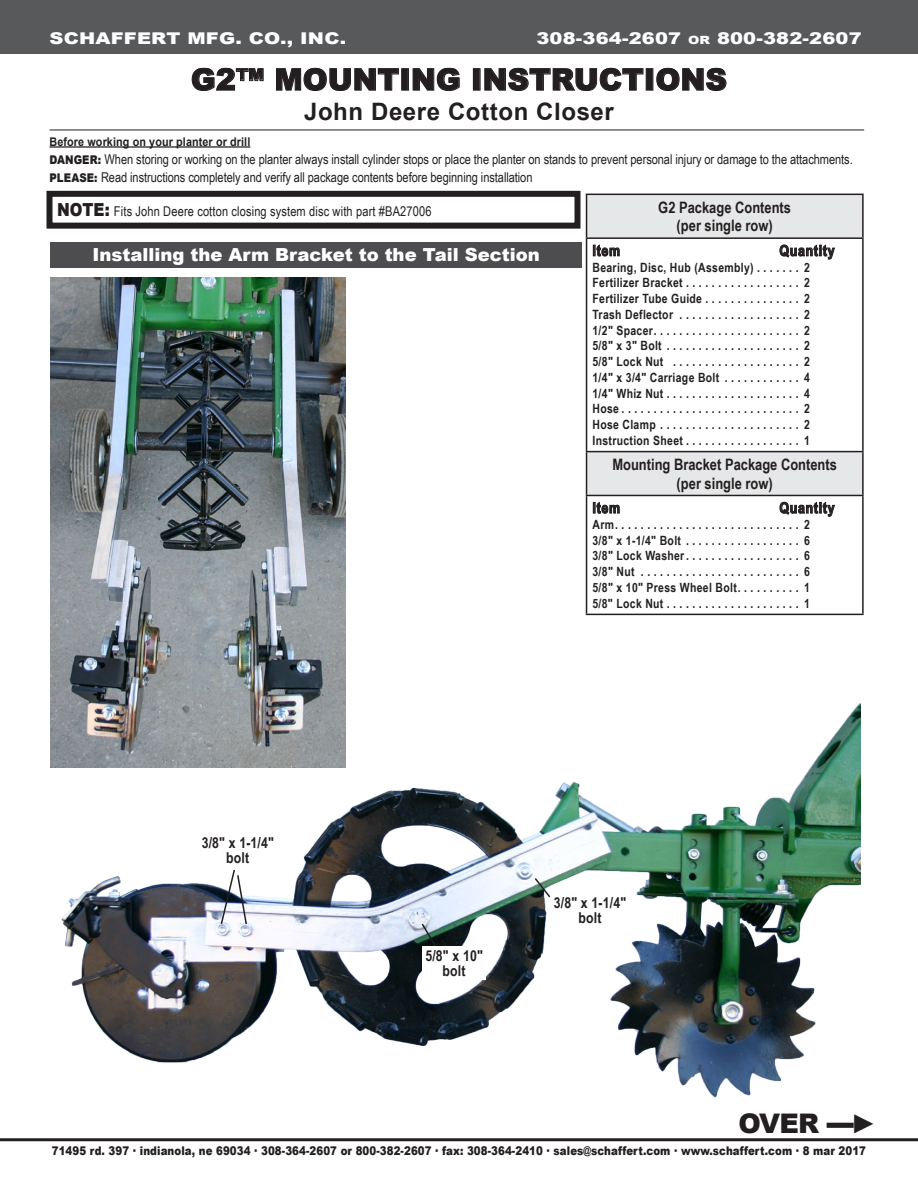
<style>
.page{position:relative;width:918px;height:1188px;background:#fff}
.page>*{position:absolute;margin:0;border:0;box-sizing:border-box;transform-origin:0 0}
.t1{font:900 30px "Arial";color:#231f20}
.t2{font:900 27px "Arial";color:#231f20}
.t3{font:700 24px "Arial";letter-spacing:.025em;color:#231f20}
.t4{font:900 18px "Arial";color:#fff}
.t5{font:900 16.2px "Arial";letter-spacing:.01em;color:#fff;scale:1.2 1}
.t6{font:700 15.75px/18.9px "Arial Narrow";color:#231f20;text-align:center}
.t7{font:700 15px/15px "Arial Narrow";letter-spacing:.05em;color:#231f20;text-align:center}
.t8{font:13.5px/18px "Arial Narrow";letter-spacing:-.005em;color:#231f20}
.t9{font:700 12.75px/15.8px "Arial Narrow";letter-spacing:.025em;color:#231f20;text-align:justify}
.t10{font:900 12px "Arial";letter-spacing:.01em;color:#231f20;scale:.85 1}
.t11{font:700 12px "Arial";letter-spacing:.01em;color:#231f20;scale:.9 1}
.s1{font-size:11.4px}
.s2{font-family:"Arial";font-weight:900;font-size:12px}
.s3{font-family:"Arial";font-weight:900;font-size:18px}
</style>
<div class="page">
<svg style="left:192px;top:68px;width:72px;height:23px"></svg>
<svg style="left:276px;top:68px;width:123px;height:23px"></svg>
<div style="left:402px;top:68px;width:7px;height:22px;border:1px solid #231f20"></div>
<svg style="left:413px;top:68px;width:47px;height:23px"></svg>
<div style="left:473px;top:68px;width:7px;height:22px;border:1px solid #231f20"></div>
<svg style="left:484px;top:68px;width:159px;height:23px"></svg>
<div style="left:646px;top:68px;width:7px;height:22px;border:1px solid #231f20"></div>
<svg style="left:656px;top:68px;width:70px;height:23px"></svg>
<div style="left:0;top:0;width:918px;height:54px;background:#58595b"></div>
<hr style="left:50px;top:130px;width:814px;height:1px;background:#231f20">
<hr style="left:0;top:1138px;width:918px;height:3px;background:#231f20">
<hr style="left:50px;top:146px;width:200px;height:2px;background:#231f20">
<div style="left:46px;top:191px;width:534px;height:38px;border:6px solid #231f20"></div>
<div style="left:587px;top:195px;width:275px;height:42px;background:#e6e7e8"></div>
<svg style="left:587px;top:239px;width:275px;height:375px"></svg>
<hr style="left:586px;top:194px;width:278px;height:1px;background:#231f20">
<hr style="left:586px;top:195px;width:1px;height:42px;background:#231f20">
<hr style="left:862px;top:195px;width:2px;height:42px;background:#231f20">
<hr style="left:586px;top:237px;width:278px;height:2px;background:#231f20">
<hr style="left:586px;top:239px;width:1px;height:212px;background:#231f20">
<hr style="left:862px;top:239px;width:2px;height:212px;background:#231f20">
<hr style="left:586px;top:451px;width:278px;height:1px;background:#231f20">
<hr style="left:586px;top:452px;width:1px;height:43px;background:#231f20">
<hr style="left:862px;top:452px;width:2px;height:43px;background:#231f20">
<hr style="left:586px;top:495px;width:278px;height:1px;background:#231f20">
<hr style="left:586px;top:496px;width:1px;height:118px;background:#231f20">
<hr style="left:862px;top:496px;width:2px;height:118px;background:#231f20">
<hr style="left:586px;top:614px;width:278px;height:1px;background:#231f20">
<svg style="left:593px;top:245px;width:27px;height:11px"></svg>
<svg style="left:780px;top:245px;width:55px;height:14px"></svg>
<svg style="left:593px;top:502px;width:27px;height:12px"></svg>
<svg style="left:780px;top:502px;width:55px;height:15px"></svg>
<img style="left:61px;top:703px;width:800px;height:395px">
<img style="left:50px;top:278px;width:296px;height:490px">
<div style="left:50px;top:242px;width:532px;height:26px;background:#4d4d4f"></div>
<div style="left:422px;top:946px;width:64px;height:34px;background:#fff"></div>
<svg style="left:220px;top:868px;width:28px;height:58px"></svg>
<svg style="left:420px;top:922px;width:17px;height:26px"></svg>
<svg style="left:533px;top:876px;width:19px;height:23px"></svg>
<p class="t5" style="left:50px;top:26px;width:249px">SCHAFFERT MFG. CO., INC.</p>
<p class="t5" style="left:536px;top:26px;width:273px">308-364-2607 <span class="s1">or</span> 800-382-2607</p>
<h1 class="t1" style="left:191px;top:58px;width:538px">G2™ MOUNTING INSTRUCTIONS</h1>
<h3 class="t3" style="left:304px;top:96px;width:311px">John Deere Cotton Closer</h3>
<p class="t11" style="left:50px;top:134px;width:225px">Before working on your planter or drill</p>
<p class="t8" style="left:50px;top:149px;width:805px"><span class="s2">DANGER:</span> When storing or working on the planter always install cylinder stops or place the planter on stands to prevent personal injury or damage to the attachments.<br><span class="s2">PLEASE:</span> Read instructions completely and verify all package contents before beginning installation</p>
<p class="t8" style="left:57px;top:202px;width:376px"><span class="s3">NOTE:</span> Fits John Deere cotton closing system disc with part #BA27006</p>
<p class="t6" style="left:658px;top:197px;width:134px">G2 Package Contents (per single row)</p>
<p class="t7" style="left:593px;top:242px;width:29px">Item</p>
<p class="t7" style="left:779px;top:242px;width:57px">Quantity</p>
<p class="t9" style="left:593px;top:259px;width:219px">Bearing, Disc, Hub (Assembly) . . . . . . . 2<br>Fertilizer Bracket . . . . . . . . . . . . . . . . . . 2<br>Fertilizer Tube Guide . . . . . . . . . . . . . . . 2<br>Trash Deflector . . . . . . . . . . . . . . . . . . . 2<br>1/2″ Spacer . . . . . . . . . . . . . . . . . . . . . . . 2<br>5/8″ x 3″ Bolt . . . . . . . . . . . . . . . . . . . . . 2<br>5/8″ Lock Nut . . . . . . . . . . . . . . . . . . . . 2<br>1/4″ x 3/4″ Carriage Bolt . . . . . . . . . . . . 4<br>1/4″ Whiz Nut . . . . . . . . . . . . . . . . . . . . . 4<br>Hose . . . . . . . . . . . . . . . . . . . . . . . . . . . . 2<br>Hose Clamp . . . . . . . . . . . . . . . . . . . . . . 2<br>Instruction Sheet . . . . . . . . . . . . . . . . . . 1</p>
<p class="t6" style="left:612px;top:454px;width:226px">Mounting Bracket Package Contents (per single row)</p>
<p class="t7" style="left:593px;top:500px;width:29px">Item</p>
<p class="t7" style="left:779px;top:500px;width:57px">Quantity</p>
<p class="t9" style="left:593px;top:516px;width:219px">Arm . . . . . . . . . . . . . . . . . . . . . . . . . . . . . 2<br>3/8" x 1-1/4" Bolt . . . . . . . . . . . . . . . . . . 6<br>3/8" Lock Washer . . . . . . . . . . . . . . . . . . 6<br>3/8" Nut . . . . . . . . . . . . . . . . . . . . . . . . . 6<br>5/8" x 10" Press Wheel Bolt . . . . . . . . . . 1<br>5/8" Lock Nut . . . . . . . . . . . . . . . . . . . . . 1</p>
<h3 class="t4" style="left:92px;top:242px;width:449px">Installing the Arm Bracket to the Tail Section</h3>
<p class="t7" style="left:202px;top:835px;width:74px">3/8" x 1-1/4" bolt</p>
<p class="t7" style="left:425px;top:947px;width:59px">5/8" x 10" bolt</p>
<p class="t7" style="left:554px;top:894px;width:74px">3/8" x 1-1/4" bolt</p>
<h2 class="t2" style="left:738px;top:1104px;width:140px">OVER ▬►</h2>
<p class="t10" style="left:52px;top:1142px;width:959px">71495 rd. 397 ∙ indianola, ne 69034 ∙ 308-364-2607 or 800-382-2607 ∙ fax: 308-364-2410 ∙ sales@schaffert.com ∙ www.schaffert.com ∙ 8 mar 2017</p>
</div>
